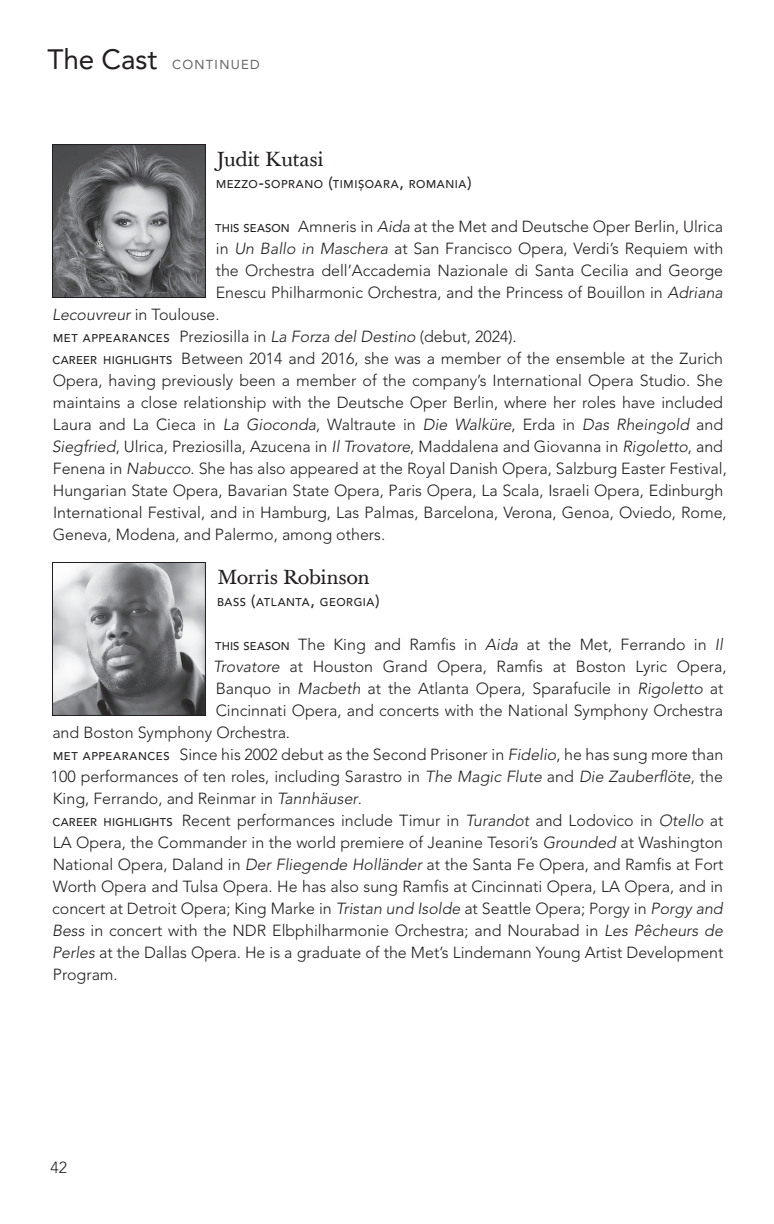
<style>
.page{position:relative;width:774px;height:1224px;background:#fff}
.page>*{position:absolute;margin:0;border:0;box-sizing:border-box;transform-origin:0 0}
.t1{font:20px "Baskerville Ten";letter-spacing:-.025em;color:#231f20}
.t2{font:300 16px "Avenir LT Pro";color:#231f20}
.t3{font:13px "Avenir LT Pro";letter-spacing:.1em;color:#636366}
.t4{font:500 11.2px "Avenir LT Pro";letter-spacing:.05em;color:#231f20}
.s1{font-size:28px;color:#231f20}
.s2{font-size:16px}
.s3{font-weight:500;font-size:11.2px}
.s4{font-style:italic}
</style>
<div class="page">
<img style="left:54px;top:146px;width:150px;height:150px">
<div style="left:52px;top:144px;width:154px;height:154px;border:1px solid #231f20"></div>
<img style="left:54px;top:564px;width:150px;height:150px">
<div style="left:52px;top:562px;width:154px;height:154px;border:1px solid #231f20"></div>
<p class="t3" style="left:48px;top:57px;width:214px"><span class="s1">The Cast</span> CONTINUED</p>
<p class="t1" style="left:216px;top:147px;width:109px">Judit Kutasi</p>
<p class="t4" style="left:216px;top:177px;width:257px">MEZZO<span class="s2">-</span>SOPRANO <span class="s2">(</span>TIMIȘOARA<span class="s2">,</span> ROMANIA<span class="s2">)</span></p>
<p class="t2" style="left:215px;top:217px;width:509px"><span class="s3">THIS SEASON</span> Amneris in <span class="s4">Aida</span> at the Met and Deutsche Oper Berlin, Ulrica</p>
<p class="t2" style="left:216px;top:239px;width:509px">in <span class="s4">Un Ballo in Maschera</span> at San Francisco Opera, Verdi’s Requiem with</p>
<p class="t2" style="left:216px;top:261px;width:509px">the Orchestra dell’Accademia Nazionale di Santa Cecilia and George</p>
<p class="t2" style="left:216px;top:283px;width:509px">Enescu Philharmonic Orchestra, and the Princess of Bouillon in <span class="s4">Adriana</span></p>
<p class="t2" style="left:52px;top:305px;width:169px"><span class="s4">Lecouvreur</span> in Toulouse.</p>
<p class="t2" style="left:53px;top:327px;width:465px"><span class="s3">MET APPEARANCES</span> Preziosilla in <span class="s4">La Forza del Destino</span> (debut, 2024).</p>
<p class="t2" style="left:53px;top:349px;width:672px"><span class="s3">CAREER HIGHLIGHTS</span> Between 2014 and 2016, she was a member of the ensemble at the Zurich</p>
<p class="t2" style="left:53px;top:371px;width:672px">Opera, having previously been a member of the company’s International Opera Studio. She</p>
<p class="t2" style="left:53px;top:393px;width:672px">maintains a close relationship with the Deutsche Oper Berlin, where her roles have included</p>
<p class="t2" style="left:53px;top:415px;width:672px">Laura and La Cieca in <span class="s4">La Gioconda</span>, Waltraute in <span class="s4">Die Walküre</span>, Erda in <span class="s4">Das Rheingold</span> and</p>
<p class="t2" style="left:52px;top:437px;width:673px"><span class="s4">Siegfried</span>, Ulrica, Preziosilla, Azucena in <span class="s4">Il Trovatore</span>, Maddalena and Giovanna in <span class="s4">Rigoletto</span>, and</p>
<p class="t2" style="left:53px;top:459px;width:676px">Fenena in <span class="s4">Nabucco</span>. She has also appeared at the Royal Danish Opera, Salzburg Easter Festival,</p>
<p class="t2" style="left:53px;top:481px;width:672px">Hungarian State Opera, Bavarian State Opera, Paris Opera, La Scala, Israeli Opera, Edinburgh</p>
<p class="t2" style="left:53px;top:503px;width:675px">International Festival, and in Hamburg, Las Palmas, Barcelona, Verona, Genoa, Oviedo, Rome,</p>
<p class="t2" style="left:53px;top:525px;width:334px">Geneva, Modena, and Palermo, among others.</p>
<p class="t1" style="left:217px;top:565px;width:154px">Morris Robinson</p>
<p class="t4" style="left:217px;top:595px;width:164px">BASS <span class="s2">(</span>ATLANTA<span class="s2">,</span> GEORGIA<span class="s2">)</span></p>
<p class="t2" style="left:215px;top:635px;width:509px"><span class="s3">THIS SEASON</span> The King and Ramfis in <span class="s4">Aida</span> at the Met, Ferrando in <span class="s4">Il</span></p>
<p class="t2" style="left:213px;top:657px;width:515px"><span class="s4">Trovatore</span> at Houston Grand Opera, Ramfis at Boston Lyric Opera,</p>
<p class="t2" style="left:216px;top:679px;width:509px">Banquo in <span class="s4">Macbeth</span> at the Atlanta Opera, Sparafucile in <span class="s4">Rigoletto</span> at</p>
<p class="t2" style="left:216px;top:701px;width:509px">Cincinnati Opera, and concerts with the National Symphony Orchestra</p>
<p class="t2" style="left:52px;top:723px;width:239px">and Boston Symphony Orchestra.</p>
<p class="t2" style="left:53px;top:745px;width:672px"><span class="s3">MET APPEARANCES</span> Since his 2002 debut as the Second Prisoner in <span class="s4">Fidelio</span>, he has sung more than</p>
<p class="t2" style="left:51px;top:767px;width:674px">100 performances of ten roles, including Sarastro in <span class="s4">The Magic Flute</span> and <span class="s4">Die Zauberflöte</span>, the</p>
<p class="t2" style="left:53px;top:789px;width:311px">King, Ferrando, and Reinmar in <span class="s4">Tannhäuser</span>.</p>
<p class="t2" style="left:53px;top:811px;width:673px"><span class="s3">CAREER HIGHLIGHTS</span> Recent performances include Timur in <span class="s4">Turandot</span> and Lodovico in <span class="s4">Otello</span> at</p>
<p class="t2" style="left:53px;top:833px;width:672px">LA Opera, the Commander in the world premiere of Jeanine Tesori’s <span class="s4">Grounded</span> at Washington</p>
<p class="t2" style="left:53px;top:855px;width:672px">National Opera, Daland in <span class="s4">Der Fliegende Holländer</span> at the Santa Fe Opera, and Ramfis at Fort</p>
<p class="t2" style="left:53px;top:877px;width:672px">Worth Opera and Tulsa Opera. He has also sung Ramfis at Cincinnati Opera, LA Opera, and in</p>
<p class="t2" style="left:52px;top:899px;width:672px">concert at Detroit Opera; King Marke in <span class="s4">Tristan und Isolde</span> at Seattle Opera; Porgy in <span class="s4">Porgy and</span></p>
<p class="t2" style="left:52px;top:921px;width:672px"><span class="s4">Bess</span> in concert with the NDR Elbphilharmonie Orchestra; and Nourabad in <span class="s4">Les Pêcheurs de</span></p>
<p class="t2" style="left:52px;top:943px;width:673px"><span class="s4">Perles</span> at the Dallas Opera. He is a graduate of the Met’s Lindemann Young Artist Development</p>
<p class="t2" style="left:53px;top:965px;width:66px">Program.</p>
<p class="t2" style="left:51px;top:1158px;width:18px">42</p>
</div>
